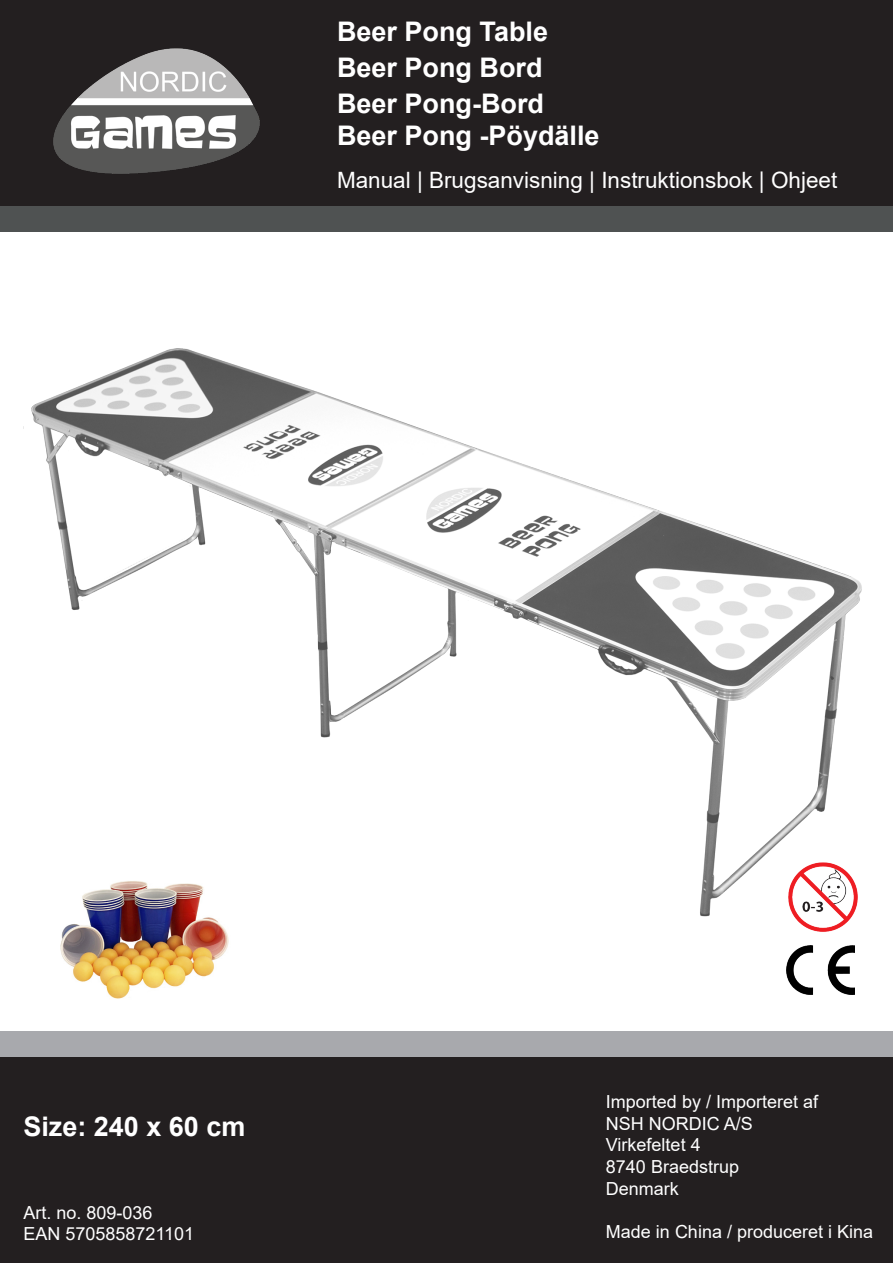
<style>
.page{position:relative;width:893px;height:1263px;background:#fff}
.page>*{position:absolute;margin:0;border:0;box-sizing:border-box;transform-origin:0 0}
.t1{font:700 27px "Arial";color:#fff}
.t2{font:22.5px "Arial";color:#fff}
.t3{font:18px "Arial";color:#fff}
</style>
<div class="page">
<div style="left:0;top:0;width:893px;height:206px;background:#231f20"></div>
<div style="left:0;top:1057px;width:893px;height:206px;background:#231f20"></div>
<img style="left:53px;top:48px;width:207px;height:126px">
<div style="left:0;top:206px;width:893px;height:26px;background:#4f5252"></div>
<div style="left:0;top:1031px;width:893px;height:26px;background:#a8a9ad"></div>
<img style="left:23px;top:348px;width:839px;height:651px">
<p class="t1" style="left:337px;top:12px;width:213px">Beer Pong Table</p>
<p class="t1" style="left:337px;top:48px;width:207px">Beer Pong Bord</p>
<p class="t1" style="left:337px;top:84px;width:209px">Beer Pong-Bord</p>
<p class="t1" style="left:337px;top:117px;width:264px">Beer Pong -Pöydälle</p>
<p class="t2" style="left:337px;top:164px;width:502px">Manual | Brugsanvisning | Instruktionsbok | Ohjeet</p>
<p class="t1" style="left:23px;top:1107px;width:224px">Size: 240 x 60 cm</p>
<p class="t3" style="left:23px;top:1200px;width:131px">Art. no. 809-036</p>
<p class="t3" style="left:23px;top:1221px;width:172px">EAN 5705858721101</p>
<p class="t3" style="left:606px;top:1089px;width:214px">Imported by / Importeret af</p>
<p class="t3" style="left:606px;top:1111px;width:149px">NSH NORDIC A/S</p>
<p class="t3" style="left:606px;top:1132px;width:96px">Virkefeltet 4</p>
<p class="t3" style="left:606px;top:1154px;width:135px">8740 Braedstrup</p>
<p class="t3" style="left:606px;top:1176px;width:75px">Denmark</p>
<p class="t3" style="left:606px;top:1219px;width:269px">Made in China / produceret i Kina</p>
</div>
